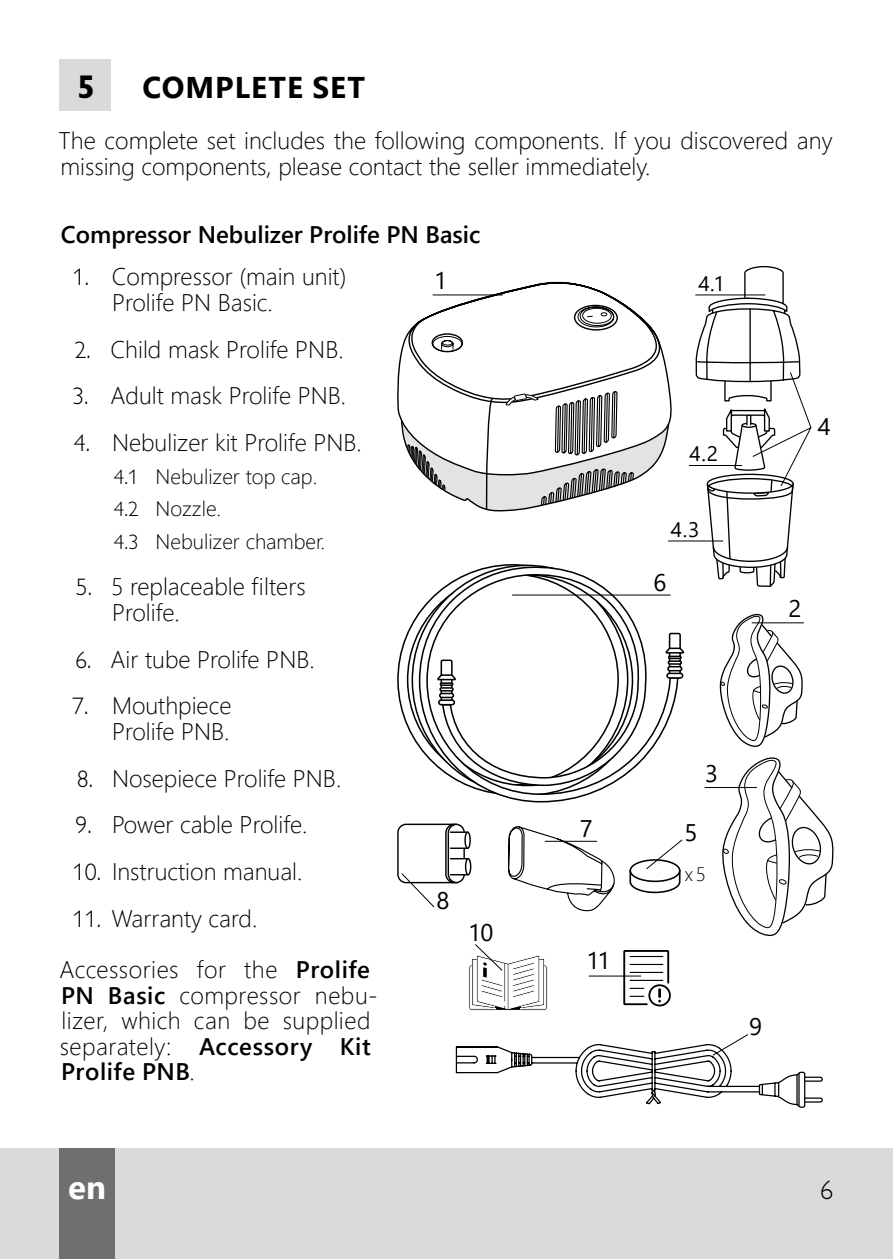
<style>
.page{position:relative;width:893px;height:1259px;background:#fff}
.page>*{position:absolute;margin:0;border:0;box-sizing:border-box;transform-origin:0 0}
.t1{font:700 33px "Segoe UI";color:#fff}
.t2{font:700 33px "Gill Sans C";color:#000}
.t3{font:700 30px "Segoe UI";letter-spacing:.035em;color:#000}
.t4{font:27px "Gill Sans Light C";color:#000}
.t5{font:300 24px/25.5px "Segoe UI";color:#000}
.t6{font:300 24px/25.5px "Segoe UI";letter-spacing:.02em;color:#000}
.t7{font:600 24px "Segoe UI";color:#000}
.t8{font:24px "Segoe UI";color:#000}
.t9{font:300 21px/32.4px "Segoe UI";color:#000}
.t10{font:21px "Segoe UI";color:#000}
.t11{font:300 19.5px "Segoe UI";color:#000}
.s1{font-family:"Gill Sans Light C";font-weight:400}
.s2{font-weight:600}
</style>
<div class="page">
<div style="left:0;top:1148px;width:893px;height:111px;background:#dadada"></div>
<div style="left:60px;top:1148px;width:55px;height:111px;background:#6f6f6f"></div>
<div style="left:60px;top:60px;width:51px;height:51px;background:#dadada"></div>
<svg style="left:397px;top:282px;width:275px;height:140px"></svg>
<svg style="left:400px;top:288px;width:270px;height:223px"></svg>
<svg style="left:722px;top:757px;width:111px;height:179px"></svg>
<svg style="left:720px;top:614px;width:83px;height:133px"></svg>
<svg style="left:397px;top:625px;width:14px;height:109px"></svg>
<svg style="left:411px;top:613px;width:7px;height:133px"></svg>
<svg style="left:418px;top:564px;width:262px;height:238px"></svg>
<div style="left:670px;top:633px;width:10px;height:45px;background:#fff;border-radius:2px"></div>
<div style="left:669px;top:633px;width:12px;height:45px;border:2px solid #000;border-radius:2px"></div>
<div style="left:666px;top:672px;width:17px;height:6px;border:2px solid #000;border-radius:2px"></div>
<div style="left:667px;top:666px;width:15px;height:5px;border:2px solid #000;border-radius:2px"></div>
<div style="left:668px;top:660px;width:14px;height:5px;border:2px solid #000"></div>
<svg style="left:664px;top:647px;width:20px;height:17px"></svg>
<div style="left:668px;top:655px;width:14px;height:4px;border:2px solid #000"></div>
<svg style="left:441px;top:660px;width:11px;height:44px"></svg>
<div style="left:441px;top:659px;width:12px;height:46px;border:2px solid #000"></div>
<div style="left:438px;top:699px;width:17px;height:6px;border:2px solid #000;border-radius:2px"></div>
<div style="left:439px;top:693px;width:15px;height:5px;border:2px solid #000;border-radius:2px"></div>
<svg style="left:436px;top:673px;width:21px;height:18px"></svg>
<div style="left:440px;top:682px;width:13px;height:4px;border:2px solid #000"></div>
<svg style="left:508px;top:826px;width:107px;height:85px"></svg>
<div style="left:397px;top:823px;width:68px;height:60px;border:1px solid #000;border-radius:8px"></div>
<svg style="left:444px;top:823px;width:14px;height:60px"></svg>
<div style="left:449px;top:831px;width:19px;height:18px;background:#fff;border:1px solid #000"></div>
<svg style="left:465px;top:832px;width:5px;height:16px"></svg>
<div style="left:464px;top:831px;width:7px;height:18px;border:1px solid #000;border-radius:50%"></div>
<div style="left:449px;top:858px;width:19px;height:17px;background:#fff;border:1px solid #000"></div>
<div style="left:466px;top:858px;width:5px;height:16px;background:#fff;border-radius:50%"></div>
<div style="left:465px;top:858px;width:6px;height:17px;border:1px solid #000;border-radius:50%"></div>
<div style="left:648px;top:984px;width:23px;height:22px;border:2px solid #000;border-radius:50%"></div>
<svg style="left:623px;top:950px;width:47px;height:56px"></svg>
<hr style="left:433px;top:294px;width:70px;height:1px;background:#000">
<hr style="left:752px;top:622px;width:52px;height:1px;background:#000">
<hr style="left:589px;top:975px;width:52px;height:1px;background:#000">
<hr style="left:545px;top:841px;width:52px;height:1px;background:#000">
<hr style="left:705px;top:787px;width:52px;height:1px;background:#000">
<hr style="left:512px;top:594px;width:159px;height:1px;background:#000">
<hr style="left:695px;top:294px;width:70px;height:1px;background:#000">
<hr style="left:689px;top:465px;width:53px;height:1px;background:#000">
<hr style="left:668px;top:540px;width:55px;height:1px;background:#000">
<svg style="left:696px;top:266px;width:116px;height:321px"></svg>
<svg style="left:629px;top:839px;width:54px;height:54px"></svg>
<svg style="left:469px;top:944px;width:78px;height:66px"></svg>
<svg style="left:401px;top:873px;width:34px;height:35px"></svg>
<svg style="left:456px;top:1034px;width:367px;height:73px"></svg>
<h1 class="t2" style="left:77px;top:68px;width:20px">5</h1>
<p class="t3" style="left:142px;top:59px;width:224px">COMPLETE SET</p>
<p class="t5" style="left:59px;top:126px;width:775px">The complete set includes the following components. If you discovered any missing components, please contact the seller immediately.</p>
<p class="t7" style="left:61px;top:211px;width:421px">Compressor Nebulizer Prolife PN Basic</p>
<p class="t5" style="left:112px;top:262px;width:236px;text-indent:-39px"><span class="s1">1.</span> Compressor (main unit)<br>Prolife PN Basic.</p>
<p class="t5" style="left:74px;top:334px;width:271px"><span class="s1">2.</span> Сhild mask Prolife PNB.</p>
<p class="t5" style="left:72px;top:381px;width:276px"><span class="s1">3.</span> Adult mask Prolife PNB.</p>
<p class="t5" style="left:74px;top:427px;width:290px"><span class="s1">4.</span> Nebulizer kit Prolife PNB.</p>
<p class="t9" style="left:114px;top:458px;width:213px"><span class="s1">4.1</span> Nebulizer top cap.<br><span class="s1">4.2</span> Nozzle.<br><span class="s1">4.3</span> Nebulizer chamber.</p>
<p class="t5" style="left:112px;top:572px;width:195px;text-indent:-36px"><span class="s1">5.</span> 5 replaceable filters<br>Prolife.</p>
<p class="t5" style="left:75px;top:644px;width:241px"><span class="s1">6.</span> Air tube Prolife PNB.</p>
<p class="t5" style="left:72px;top:691px;width:161px;text-align:right"><span class="s1">7.</span> Mouthpiece<br>Prolife PNB.</p>
<p class="t5" style="left:77px;top:763px;width:266px"><span class="s1">8.</span> Nosepiece Prolife PNB.</p>
<p class="t5" style="left:76px;top:810px;width:233px"><span class="s1">9.</span> Power cable Prolife.</p>
<p class="t5" style="left:73px;top:856px;width:231px"><span class="s1">10.</span> Instruction manual.</p>
<p class="t5" style="left:60px;top:890px;width:312px;line-height:51px;text-indent:13px"><span class="s1">11.</span> Warranty card.<br>Accessories for the <span class="s2">Prolife</span></p>
<p class="t6" style="left:60px;top:980px;width:320px"><span class="s2">PN Basic</span> compressor nebu&shy;lizer, which can be supplied separately: <span class="s2">Accessory Kit<br>Prolife PNB</span>.</p>
<p class="t8" style="left:434px;top:258px;width:14px">1</p>
<p class="t8" style="left:437px;top:877px;width:14px">8</p>
<p class="t8" style="left:468px;top:909px;width:27px">10</p>
<p class="t10" style="left:698px;top:264px;width:28px">4.1</p>
<p class="t10" style="left:690px;top:434px;width:30px">4.2</p>
<p class="t10" style="left:671px;top:510px;width:30px">4.3</p>
<p class="t8" style="left:653px;top:559px;width:14px">6</p>
<p class="t8" style="left:818px;top:403px;width:14px">4</p>
<p class="t8" style="left:788px;top:586px;width:14px">2</p>
<p class="t8" style="left:580px;top:805px;width:14px">7</p>
<p class="t8" style="left:586px;top:938px;width:25px">11</p>
<p class="t8" style="left:705px;top:750px;width:14px">3</p>
<p class="t8" style="left:684px;top:810px;width:14px">5</p>
<p class="t11" style="left:685px;top:856px;width:23px">х5</p>
<p class="t8" style="left:749px;top:1003px;width:14px">9</p>
<h1 class="t1" style="left:68px;top:1156px;width:39px">en</h1>
<p class="t4" style="left:820px;top:1174px;width:15px">6</p>
</div>
